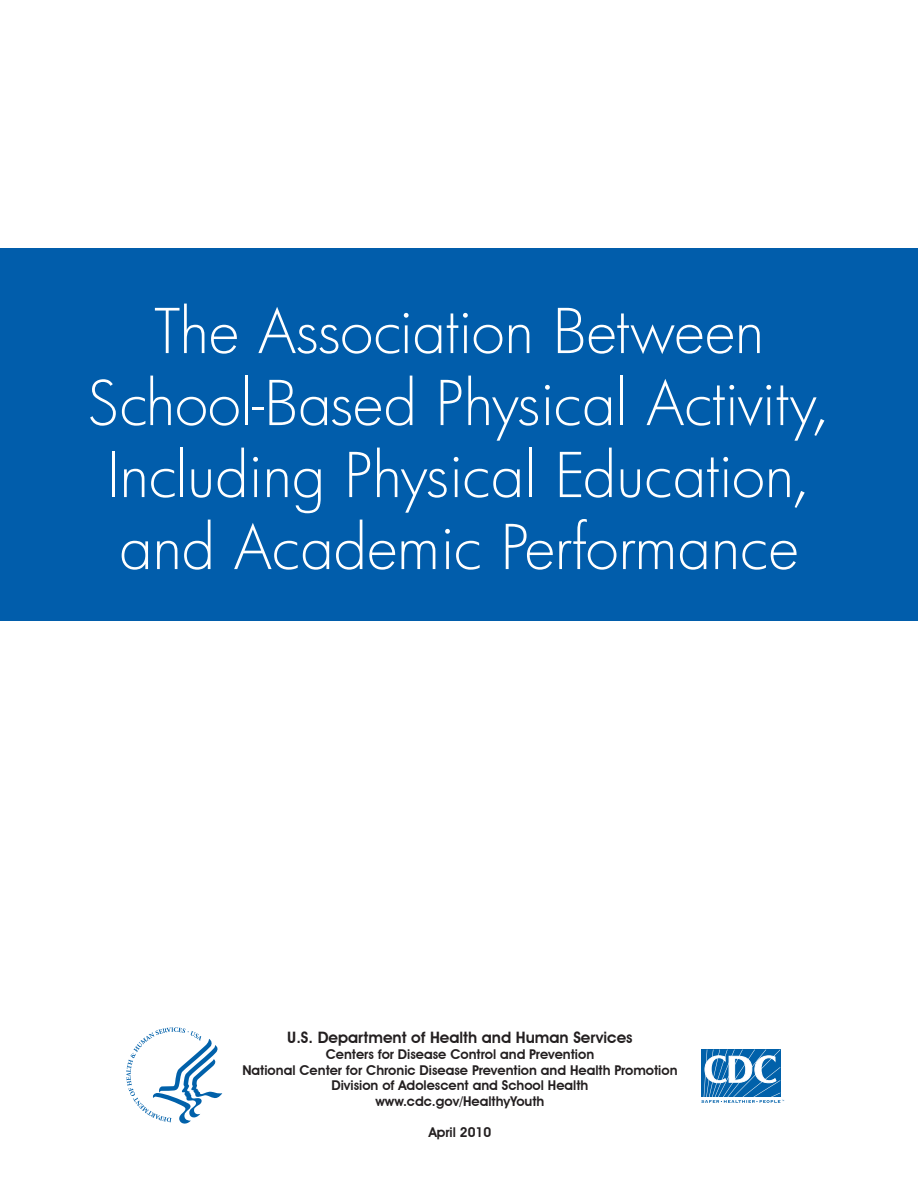
<style>
.page{position:relative;width:918px;height:1188px;background:#fff}
.page>*{position:absolute;margin:0;border:0;box-sizing:border-box;transform-origin:0 0}
.t1{font:300 60px/72px "Futura";letter-spacing:-.005em;color:#fff;text-align:center}
.t2{font:600 15.75px "Avant Garde IT Cby BT";color:#231f20}
.t3{font:600 13.5px/15.8px "Avant Garde IT Cby BT";color:#231f20;text-align:center}
</style>
<div class="page">
<div style="left:0;top:248px;width:918px;height:373px;background:#015dab"></div>
<svg style="left:126px;top:1027px;width:96px;height:97px"></svg>
<svg style="left:701px;top:1050px;width:83px;height:53px"></svg>
<p class="t1" style="left:87px;top:294px;width:745px">The Association Between<br>School-Based Physical Activity,<br>Including Physical Education, and Academic Performance</p>
<p class="t2" style="left:287px;top:1028px;width:347px">U.S. Department of Health and Human Services</p>
<p class="t3" style="left:242px;top:1046px;width:437px">Centers for Disease Control and Prevention<br>National Center for Chronic Disease Prevention and Health Promotion Division of Adolescent and School Health<br>www.cdc.gov/HealthyYouth</p>
<p class="t3" style="left:429px;top:1124px;width:64px">April 2010</p>
</div>
